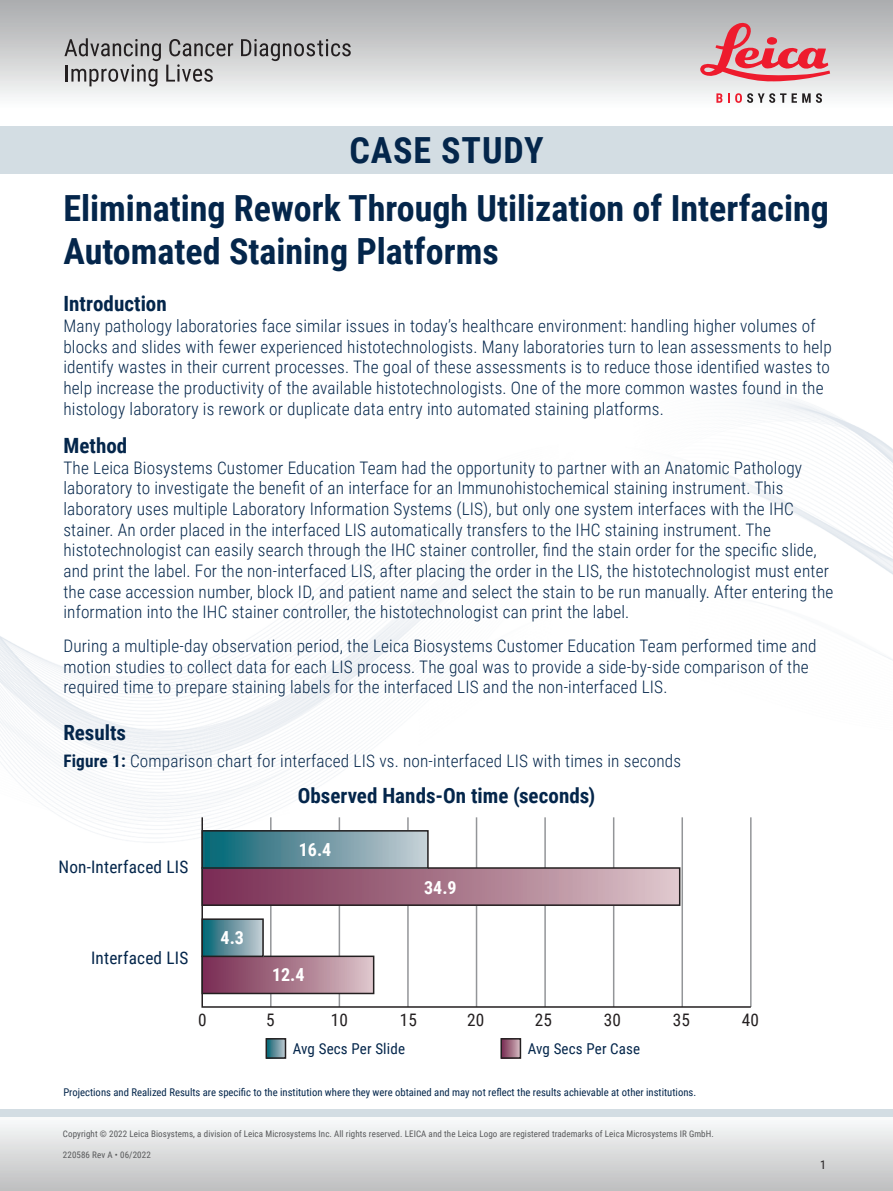
<style>
.page{position:relative;width:893px;height:1191px;background:#fff}
.page>*{position:absolute;margin:0;border:0;box-sizing:border-box;transform-origin:0 0}
.t1{font:700 36px/43.2px "Roboto Condensed";color:#04264b}
.t2{font:700 36px "Roboto Condensed";letter-spacing:.025em;color:#04264b}
.t3{font:700 21px "Roboto Condensed";color:#04264b}
.t4{font:700 18px "Roboto Condensed";color:#fff}
.t5{font:300 17.25px/20.7px "Roboto Condensed";letter-spacing:.01em;color:#04264b}
.t6{font:17.25px "Roboto Condensed";letter-spacing:.01em;color:#04264b}
.t7{font:17.25px "Roboto Condensed";color:#231f20}
.t8{font:15px "Roboto Condensed";letter-spacing:.01em;color:#04264b}
.t9{font:12px "Roboto Condensed";color:#231f20}
.t10{font:10.65px "Roboto Condensed";color:#04264b}
.t11{font:9px "Roboto Condensed";letter-spacing:.01em;color:#57585a}
.s1{font-weight:700}
</style>
<div class="page">
<div style="left:0;top:1116px;width:893px;height:75px;background:linear-gradient(to bottom,#fafbfc,#bdbebf)"></div>
<div style="left:0;top:0;width:893px;height:126px;background:linear-gradient(to bottom,#a9aaac,#fff)"></div>
<div style="left:0;top:126px;width:893px;height:47px;background:#d3dde3"></div>
<div style="left:0;top:1109px;width:893px;height:7px;background:#d3dde3"></div>
<svg style="left:700px;top:23px;width:130px;height:59px;background:#d79299"></svg>
<svg style="left:716px;top:93px;width:6px;height:10px"></svg>
<svg style="left:728px;top:93px;width:58px;height:10px"></svg>
<svg style="left:792px;top:93px;width:30px;height:10px"></svg>
<svg style="left:241px;top:39px;width:110px;height:22px;background:#a2a1a2"></svg>
<svg style="left:64px;top:38px;width:169px;height:48px;background:#b2b2b3"></svg>
<img style="left:0;top:395px;width:893px;height:448px">
<svg style="left:201px;top:816px;width:551px;height:192px"></svg>
<div style="left:202px;top:956px;width:172px;height:37px;background:linear-gradient(to right,#76284e,#dac1c5)"></div>
<div style="left:201px;top:955px;width:173px;height:39px;border:2px solid #231f20"></div>
<div style="left:202px;top:919px;width:61px;height:37px;background:linear-gradient(to right,#036271,#c9cbd2)"></div>
<div style="left:201px;top:918px;width:63px;height:39px;border:2px solid #231f20"></div>
<div style="left:202px;top:868px;width:478px;height:37px;background:linear-gradient(to right,#76284e,#dac2c7)"></div>
<div style="left:201px;top:867px;width:479px;height:39px;border:2px solid #231f20"></div>
<div style="left:202px;top:831px;width:226px;height:37px;background:linear-gradient(to right,#056272,#caccd4)"></div>
<div style="left:201px;top:830px;width:228px;height:38px;border:2px solid #231f20"></div>
<svg style="left:269px;top:1041px;width:14px;height:14px"></svg>
<div style="left:266px;top:1038px;width:20px;height:20px;border:2px solid #231f20"></div>
<svg style="left:503px;top:1041px;width:15px;height:14px"></svg>
<div style="left:500px;top:1038px;width:21px;height:20px;border:2px solid #231f20"></div>
<h1 class="t2" style="left:349px;top:125px;width:196px">CASE STUDY</h1>
<h1 class="t1" style="left:63px;top:185px;width:767px">Eliminating Rework Through Utilization of Interfacing<br>Automated Staining Platforms</h1>
<p class="t3" style="left:63px;top:289px;width:105px">Introduction</p>
<p class="t5" style="left:63px;top:315px;width:770px">Many pathology laboratories face similar issues in today’s healthcare environment: handling higher volumes of blocks and slides with fewer experienced histotechnologists. Many laboratories turn to lean assessments to help identify wastes in their current processes. The goal of these assessments is to reduce those identified wastes to help increase the productivity of the available histotechnologists. One of the more common wastes found in the histology laboratory is rework or duplicate data entry into automated staining platforms.</p>
<p class="t3" style="left:63px;top:430px;width:65px">Method</p>
<p class="t5" style="left:63px;top:456px;width:771px">The Leica Biosystems Customer Education Team had the opportunity to partner with an Anatomic Pathology laboratory to investigate the benefit of an interface for an Immunohistochemical staining instrument. This laboratory uses multiple Laboratory Information Systems (LIS), but only one system interfaces with the IHC stainer. An order placed in the interfaced LIS automatically transfers to the IHC staining instrument. The histotechnologist can easily search through the IHC stainer controller, find the stain order for the specific slide, and print the label. For the non-interfaced LIS, after placing the order in the LIS, the histotechnologist must enter the case accession number, block ID, and patient name and select the stain to be run manually. After entering the information into the IHC stainer controller, the histotechnologist can print the label.</p>
<p class="t5" style="left:63px;top:635px;width:755px">During a multiple-day observation period, the Leica Biosystems Customer Education Team performed time and motion studies to collect data for each LIS process. The goal was to provide a side-by-side comparison of the required time to prepare staining labels for the interfaced LIS and the non-interfaced LIS.</p>
<p class="t3" style="left:63px;top:717px;width:64px">Results</p>
<p class="t5" style="left:63px;top:749px;width:619px"><span class="s1">Figure 1:</span> Comparison chart for interfaced LIS vs. non-interfaced LIS with times in seconds</p>
<p class="t3" style="left:298px;top:780px;width:299px">Observed Hands-On time (seconds)</p>
<p class="t6" style="left:58px;top:854px;width:131px">Non-Interfaced LIS</p>
<p class="t4" style="left:299px;top:837px;width:34px">16.4</p>
<p class="t4" style="left:424px;top:875px;width:34px">34.9</p>
<p class="t6" style="left:91px;top:946px;width:99px">Interfaced LIS</p>
<p class="t4" style="left:221px;top:925px;width:25px">4.3</p>
<p class="t4" style="left:272px;top:962px;width:34px">12.4</p>
<p class="t7" style="left:198px;top:1007px;width:10px">0</p>
<p class="t7" style="left:266px;top:1007px;width:10px">5</p>
<p class="t7" style="left:331px;top:1007px;width:19px">10</p>
<p class="t7" style="left:400px;top:1007px;width:19px">15</p>
<p class="t7" style="left:467px;top:1007px;width:19px">20</p>
<p class="t7" style="left:535px;top:1007px;width:19px">25</p>
<p class="t7" style="left:604px;top:1007px;width:19px">30</p>
<p class="t7" style="left:673px;top:1007px;width:19px">35</p>
<p class="t7" style="left:742px;top:1007px;width:19px">40</p>
<p class="t8" style="left:293px;top:1037px;width:114px">Avg Secs Per Slide</p>
<p class="t8" style="left:528px;top:1037px;width:114px">Avg Secs Per Case</p>
<p class="t10" style="left:63px;top:1084px;width:634px">Projections and Realized Results are specific to the institution where they were obtained and may not reflect the results achievable at other institutions.</p>
<p class="t11" style="left:63px;top:1127px;width:652px">Copyright © 2022 Leica Biosystems, a division of Leica Microsystems Inc. All rights reserved. LEICA and the Leica Logo are registered trademarks of Leica Microsystems IR GmbH.</p>
<p class="t11" style="left:63px;top:1148px;width:89px">220586 Rev A • 06/2022</p>
<p class="t9" style="left:820px;top:1156px;width:7px">1</p>
</div>
